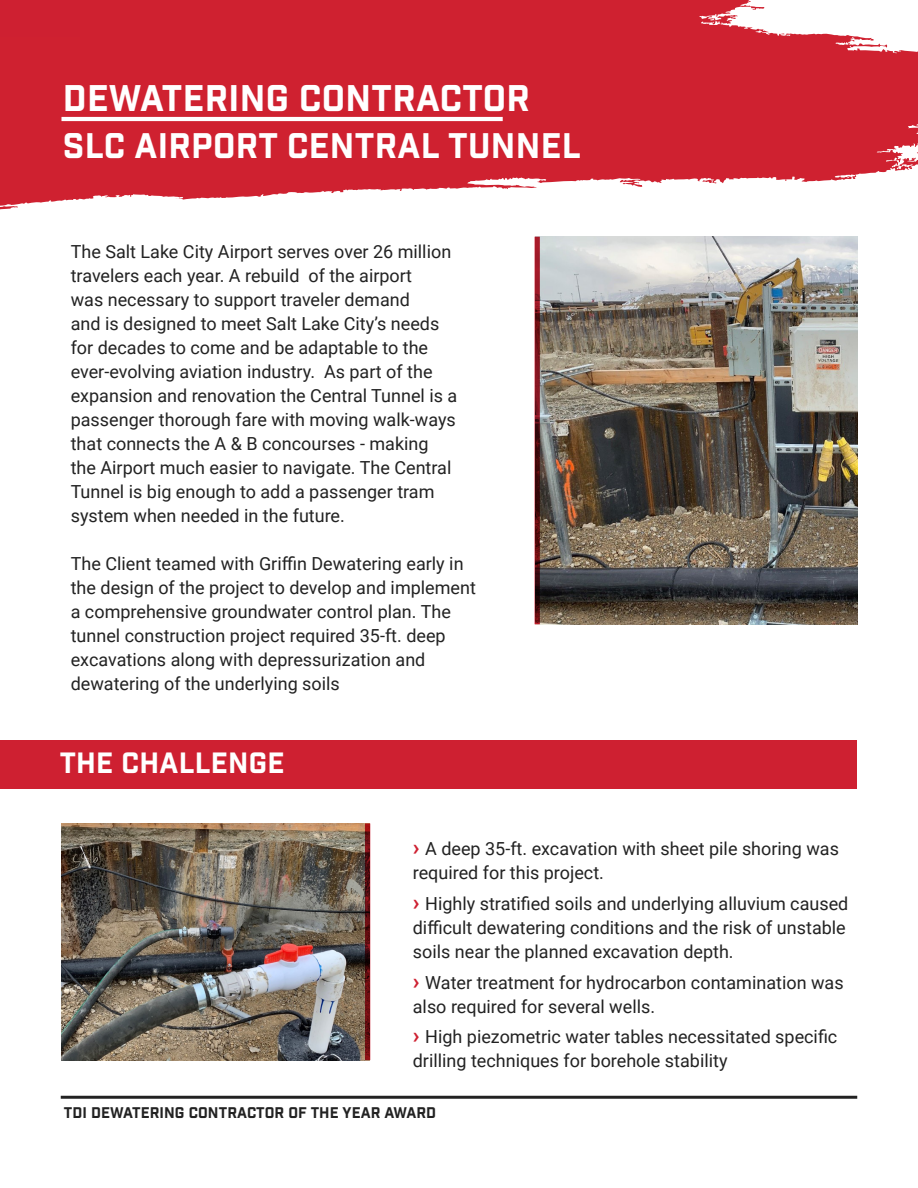
<style>
.page{position:relative;width:918px;height:1188px;background:#fff}
.page>*{position:absolute;margin:0;border:0;box-sizing:border-box;transform-origin:0 0}
.t1{font:36px "Industry Inc Base";letter-spacing:.01em;color:#fff}
.t2{font:34.5px "Industry Inc Base";letter-spacing:.01em;color:#fff}
.t3{font:28.5px "Industry Inc Base";letter-spacing:.01em;color:#fff}
.t4{font:18px/24px "Roboto";color:#222}
.t5{font:15px "Industry Inc Base";letter-spacing:.005em;color:#222}
.s1{font-weight:700;font-size:22.5px;color:#ce2031}
</style>
<div class="page">
<img style="left:540px;top:237px;width:317px;height:387px">
<svg style="left:535px;top:237px;width:5px;height:387px;background:#651118"></svg>
<svg style="left:0;top:0;width:918px;height:210px;background:#d6424f"></svg>
<hr style="left:61px;top:1096px;width:796px;height:3px;background:#222">
<div style="left:0;top:0;width:79px;height:36px;background:#ce2031"></div>
<hr style="left:61px;top:117px;width:442px;height:4px;background:#fff">
<img style="left:62px;top:824px;width:303px;height:236px">
<svg style="left:365px;top:824px;width:5px;height:236px"></svg>
<div style="left:0;top:740px;width:856px;height:49px;background:#ce2031"></div>
<h1 class="t1" style="left:63px;top:76px;width:469px">DEWATERING CONTRACTOR</h1>
<h2 class="t2" style="left:63px;top:125px;width:519px">SLC AIRPORT CENTRAL TUNNEL</h2>
<p class="t4" style="left:71px;top:239px;width:388px">The Salt Lake City Airport serves over 26 million travelers each year. A rebuild of the airport<br>was necessary to support traveler demand<br>and is designed to meet Salt Lake City’s needs for decades to come and be adaptable to the ever-evolving aviation industry. As part of the expansion and renovation the Central Tunnel is a passenger thorough fare with moving walk-ways that connects the A &amp; B concourses - making the Airport much easier to navigate. The Central Tunnel is big enough to add a passenger tram system when needed in the future.</p>
<p class="t4" style="left:71px;top:551px;width:407px">The Client teamed with Griffin Dewatering early in the design of the project to develop and implement a comprehensive groundwater control plan. The tunnel construction project required 35-ft. deep excavations along with depressurization and dewatering of the underlying soils</p>
<h3 class="t3" style="left:60px;top:746px;width:226px">THE CHALLENGE</h3>
<p class="t4" style="left:413px;top:836px;width:428px"><span class="s1">›</span> A deep 35-ft. excavation with sheet pile shoring was required for this project.</p>
<p class="t4" style="left:413px;top:891px;width:437px"><span class="s1">›</span> Highly stratified soils and underlying alluvium caused difficult dewatering conditions and the risk of unstable soils near the planned excavation depth.</p>
<p class="t4" style="left:413px;top:970px;width:432px"><span class="s1">›</span> Water treatment for hydrocarbon contamination was also required for several wells.</p>
<p class="t4" style="left:413px;top:1024px;width:426px"><span class="s1">›</span> High piezometric water tables necessitated specific drilling techniques for borehole stability</p>
<p class="t5" style="left:64px;top:1104px;width:374px">TDI DEWATERING CONTRACTOR OF THE YEAR AWARD</p>
</div>
